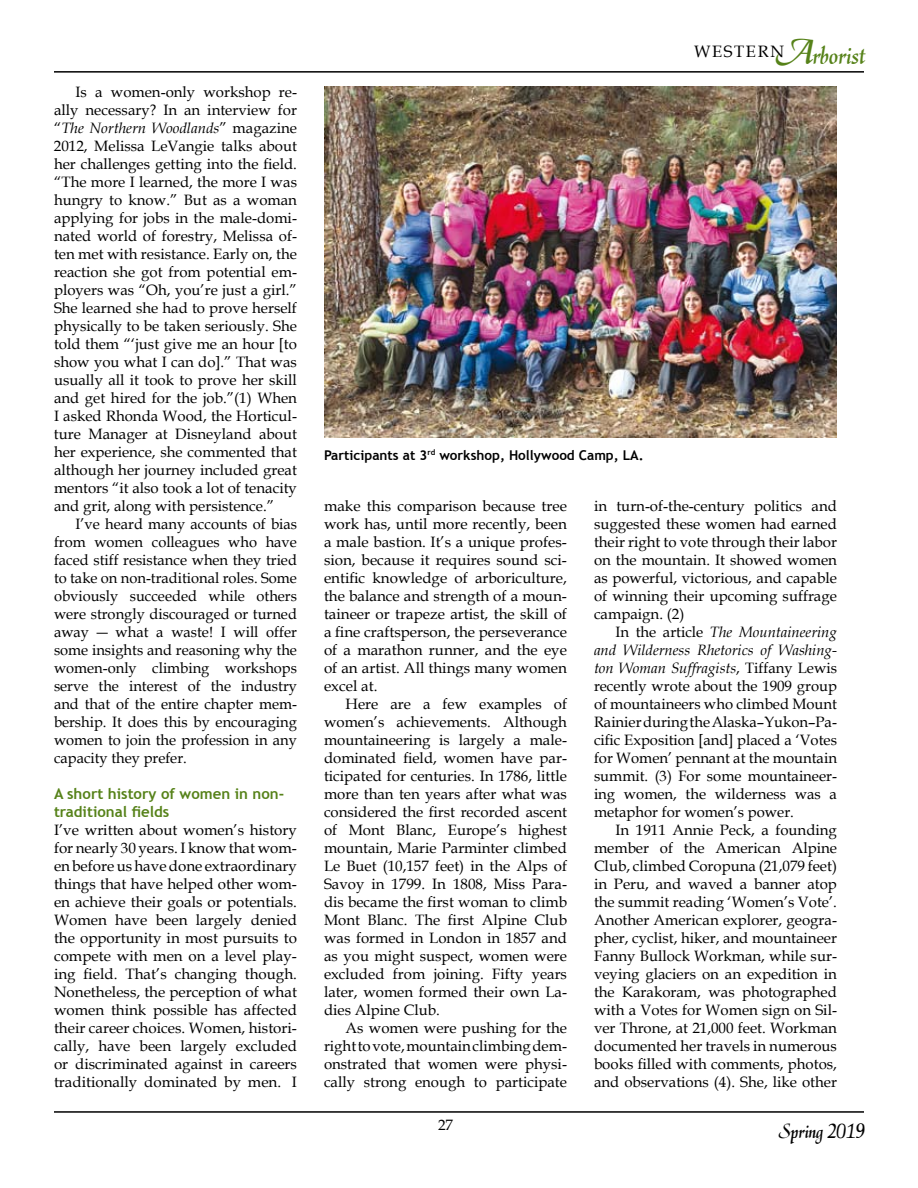
<style>
.page{position:relative;width:918px;height:1188px;background:#fff}
.page>*{position:absolute;margin:0;border:0;box-sizing:border-box;transform-origin:0 0}
.t1{font:27px "Daniela";color:#568219}
.t2{font:21px "Daniela";color:#000}
.t3{font:16.5px "Book Antiqua";letter-spacing:.1em;color:#000}
.t4{font:15px/18px "Book Antiqua";color:#000;text-align:justify}
.t5{font:700 15px/18px "Trebuchet MS";color:#568219}
.t6{font:700 13.5px "Trebuchet MS";color:#000}
.s1{font-style:italic}
.s2{font-size:36px}
</style>
<div class="page">
<hr style="left:54px;top:71px;width:810px;height:2px;background:#000">
<hr style="left:54px;top:1111px;width:810px;height:2px;background:#000">
<img style="left:324px;top:86px;width:513px;height:351px">
<p class="t4" style="left:54px;top:83px;width:245px;text-indent:22px">Is a women-only workshop re&shy;ally necessary? In an interview for “<span class="s1">The Northern Woodlands</span>” magazine 2012, Melissa LeVangie talks about her challenges getting into the field. “The more I learned, the more I was hungry to know.” But as a woman applying for jobs in the male-domi&shy;nated world of forestry, Melissa of&shy;ten met with resistance. Early on, the reaction she got from potential em&shy;ployers was “Oh, you’re just a girl.” She learned she had to prove herself physically to be taken seriously. She told them “‘just give me an hour [to show you what I can do].” That was usually all it took to prove her skill and get hired for the job.”(1) When I asked Rhonda Wood, the Horticul&shy;ture Manager at Disneyland about her experience, she commented that although her journey included great mentors “it also took a lot of tenacity and grit, along with persistence.”</p>
<p class="t4" style="left:54px;top:515px;width:245px;text-indent:22px">I’ve heard many accounts of bias from women colleagues who have faced stiff resistance when they tried to take on non-traditional roles. Some obviously succeeded while others were strongly discouraged or turned away ― what a waste! I will offer some insights and reasoning why the women-only climbing workshops serve the interest of the industry and that of the entire chapter mem&shy;bership. It does this by encouraging women to join the profession in any capacity they prefer.</p>
<p class="t5" style="left:54px;top:785px;width:232px">A short history of women in non&shy;traditional fields</p>
<p class="t4" style="left:54px;top:821px;width:245px">I’ve written about women’s history for nearly 30 years. I know that wom&shy;en before us have done extraordinary things that have helped other wom&shy;en achieve their goals or potentials.<br>Women have been largely denied the opportunity in most pursuits to compete with men on a level play&shy;ing field. That’s changing though.<br>Nonetheless, the perception of what women think possible has affected their career choices. Women, histori&shy;cally, have been largely excluded or discriminated against in careers traditionally dominated by men. I</p>
<h1 class="t1" style="left:775px;top:39px;width:91px"><span class="s2">A</span>rborist</h1>
<p class="t3" style="left:694px;top:40px;width:92px">WESTERN</p>
<p class="t6" style="left:324px;top:446px;width:321px">Participants at 3<sup>rd</sup> workshop, Hollywood Camp, LA.</p>
<p class="t4" style="left:324px;top:497px;width:245px">make this comparison because tree work has, until more recently, been a male bastion. It’s a unique profes&shy;sion, because it requires sound sci&shy;entific knowledge of arboriculture, the balance and strength of a moun&shy;taineer or trapeze artist, the skill of a fine craftsperson, the perseverance of a marathon runner, and the eye of an artist. All things many women excel at.</p>
<p class="t4" style="left:324px;top:695px;width:245px;text-indent:22px">Here are a few examples of women’s achievements. Although mountaineering is largely a male&shy;dominated field, women have par&shy;ticipated for centuries. In 1786, little more than ten years after what was considered the first recorded ascent of Mont Blanc, Europe’s highest mountain, Marie Parminter climbed Le Buet (10,157 feet) in the Alps of Savoy in 1799. In 1808, Miss Para&shy;dis became the first woman to climb Mont Blanc. The first Alpine Club was formed in London in 1857 and as you might suspect, women were excluded from joining. Fifty years later, women formed their own La&shy;dies Alpine Club.</p>
<p class="t4" style="left:324px;top:1019px;width:245px;text-indent:22px">As women were pushing for the right to vote, mountain climbing dem&shy;onstrated that women were physi&shy;cally strong enough to participate</p>
<p class="t4" style="left:438px;top:1115px;width:16px">27</p>
<p class="t4" style="left:594px;top:497px;width:245px">in turn-of-the-century politics and suggested these women had earned their right to vote through their labor on the mountain. It showed women as powerful, victorious, and capable of winning their upcoming suffrage campaign. (2)</p>
<p class="t4" style="left:594px;top:623px;width:245px;text-indent:22px">In the article <span class="s1">The Mountaineering and Wilderness Rhetorics of Washing&shy;ton Woman Suffragists</span>, Tiffany Lewis recently wrote about the 1909 group of mountaineers who climbed Mount Rainier during the Alaska–Yukon–Pa&shy;cific Exposition [and] placed a ‘Votes for Women’ pennant at the mountain summit. (3) For some mountaineer&shy;ing women, the wilderness was a metaphor for women’s power.</p>
<p class="t4" style="left:594px;top:821px;width:245px;text-indent:22px">In 1911 Annie Peck, a founding member of the American Alpine Club, climbed Coropuna (21,079 feet) in Peru, and waved a banner atop the summit reading ‘Women’s Vote’.<br>Another American explorer, geogra&shy;pher, cyclist, hiker, and mountaineer Fanny Bullock Workman, while sur&shy;veying glaciers on an expedition in the Karakoram, was photographed with a Votes for Women sign on Sil&shy;ver Throne, at 21,000 feet. Workman documented her travels in numerous books filled with comments, photos, and observations (4). She, like other</p>
<h2 class="t2" style="left:779px;top:1119px;width:88px">Spring 2019</h2>
</div>
